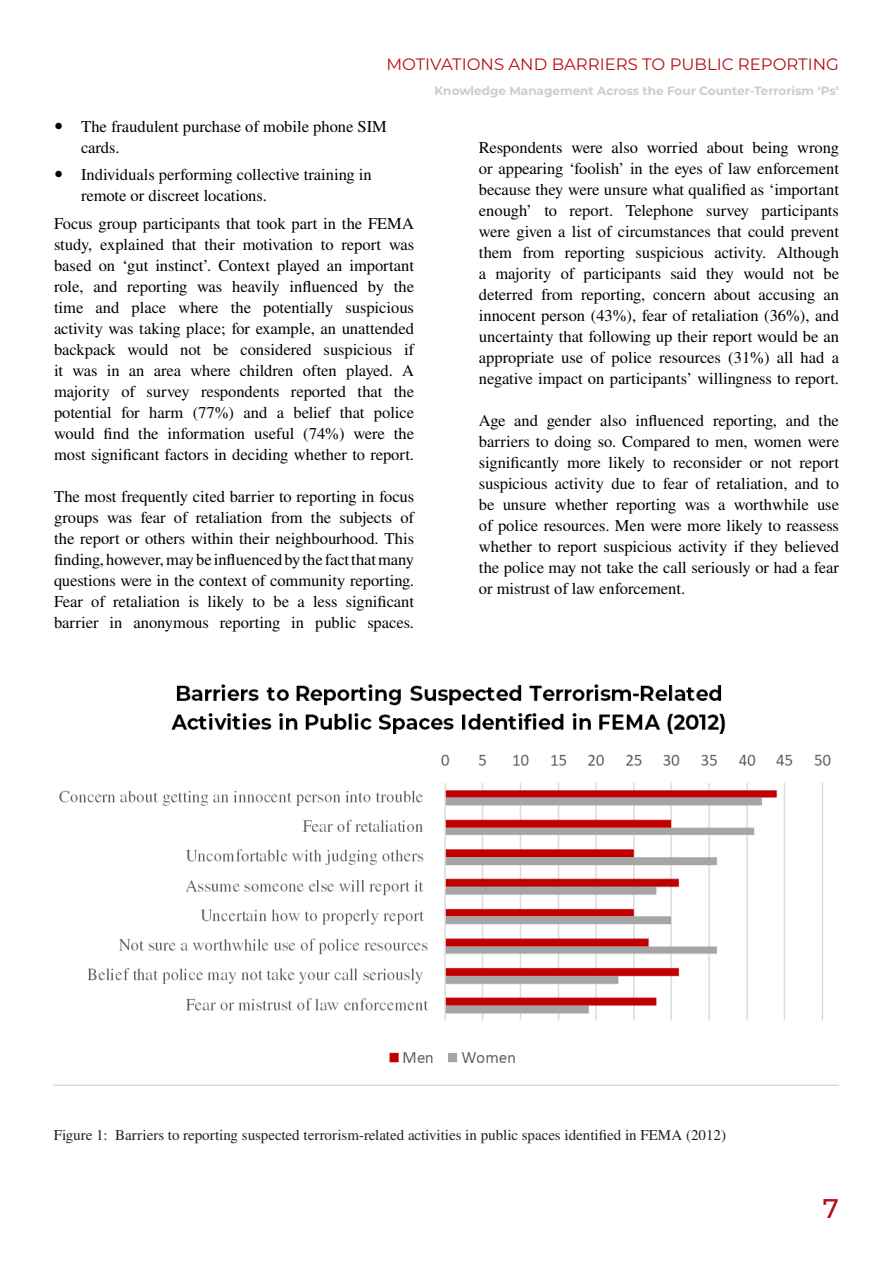
<style>
.page{position:relative;width:893px;height:1263px;background:#fff}
.page>*{position:absolute;margin:0;border:0;box-sizing:border-box;transform-origin:0 0}
.t1{font:500 27px "Montserrat";color:#b50e1a}
.NR_Body_Justified{font:16.5px/21px "Nimbus Rom No 9 L";color:#010203;text-align:justify}
.t2{font:16.5px "Montserrat";color:#b50e1a}
.Footnotes{font:15px "Nimbus Rom No 9 L";color:#231f20}
.t3{font:700 12px "Montserrat";color:#ccc}
</style>
<div class="page">
<img style="left:54px;top:684px;width:785px;height:402px">
<p class="t2" style="left:386px;top:53px;width:454px">MOTIVATIONS AND BARRIERS TO PUBLIC REPORTING</p>
<p class="t3" style="left:435px;top:82px;width:406px">Knowledge Management Across the Four Counter-Terrorism ‘Ps’</p>
<p class="NR_Body_Justified" style="left:81px;top:115px;width:307px">The fraudulent purchase of mobile phone SIM cards.</p>
<p class="NR_Body_Justified" style="left:81px;top:164px;width:292px">Individuals performing collective training in remote or discreet locations.</p>
<p class="NR_Body_Justified" style="left:54px;top:212px;width:362px">Focus group participants that took part in the FEMA study, explained that their motivation to report was based on ‘gut instinct’. Context played an important role, and reporting was heavily influenced by the time and place where the potentially suspicious activity was taking place; for example, an unattended backpack would not be considered suspicious if it was in an area where children often played. A majority of survey respondents reported that the potential for harm (77%) and a belief that police would find the information useful (74%) were the most significant factors in deciding whether to report.</p>
<p class="NR_Body_Justified" style="left:54px;top:485px;width:362px">The most frequently cited barrier to reporting in focus groups was fear of retaliation from the subjects of the report or others within their neighbourhood. This finding, however, may be influenced by the fact that many questions were in the context of community reporting.<br>Fear of retaliation is likely to be a less significant barrier in anonymous reporting in public spaces.</p>
<p class="NR_Body_Justified" style="left:479px;top:136px;width:362px">Respondents were also worried about being wrong or appearing ‘foolish’ in the eyes of law enforcement because they were unsure what qualified as ‘important enough’ to report. Telephone survey participants were given a list of circumstances that could prevent them from reporting suspicious activity. Although a majority of participants said they would not be deterred from reporting, concern about accusing an innocent person (43%), fear of retaliation (36%), and uncertainty that following up their report would be an appropriate use of police resources (31%) all had a negative impact on participants’ willingness to report.</p>
<p class="NR_Body_Justified" style="left:479px;top:409px;width:362px">Age and gender also influenced reporting, and the barriers to doing so. Compared to men, women were significantly more likely to reconsider or not report suspicious activity due to fear of retaliation, and to be unsure whether reporting was a worthwhile use of police resources. Men were more likely to reassess whether to report suspicious activity if they believed the police may not take the call seriously or had a fear or mistrust of law enforcement.</p>
<p class="Footnotes" style="left:54px;top:1124px;width:674px">Figure 1: Barriers to reporting suspected terrorism-related activities in public spaces identified in FEMA (2012)</p>
<h1 class="t1" style="left:823px;top:1189px;width:18px">7</h1>
</div>
